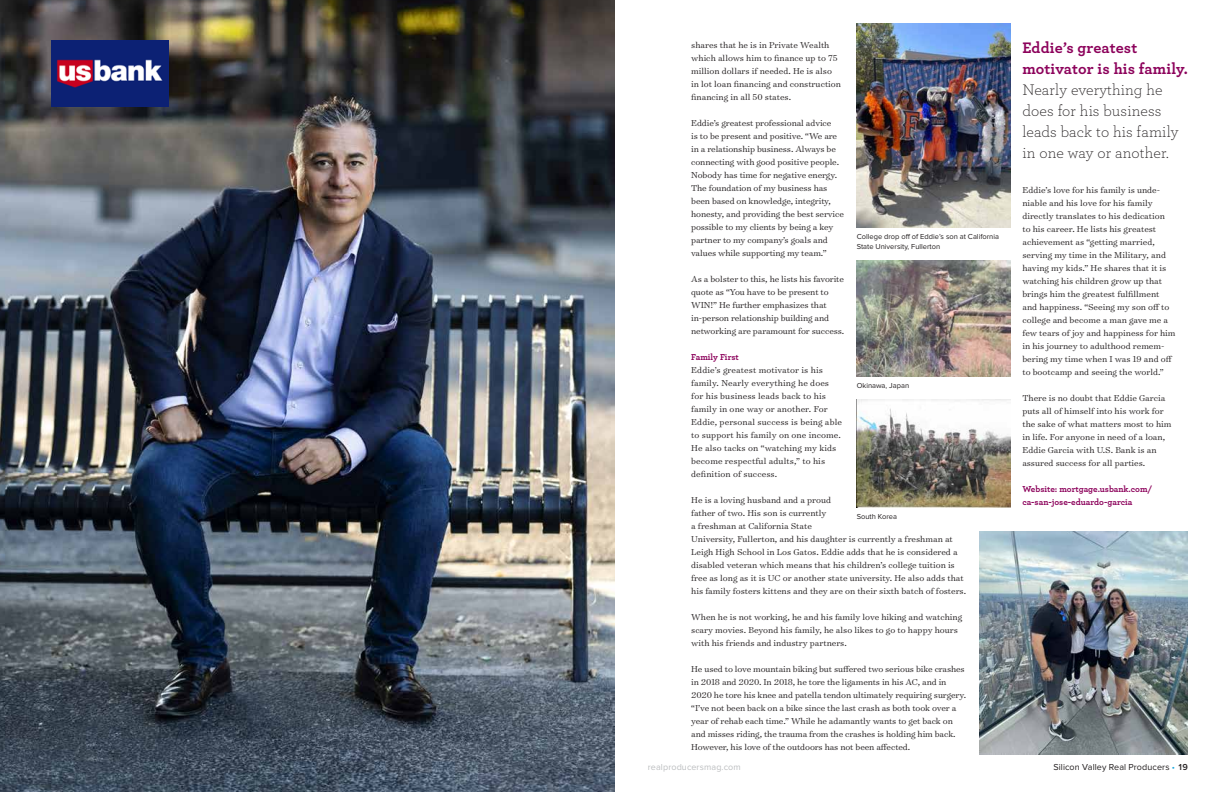
<style>
.page{position:relative;width:1224px;height:792px;background:#fff}
.page>*{position:absolute;margin:0;border:0;box-sizing:border-box;transform-origin:0 0}
.t1{font:300 16px/21px "Archer Pro";letter-spacing:.01em;color:#231f20}
.t2{font:700 16px/21px "Archer Pro";letter-spacing:.01em;color:#8c025b}
.t3{font:300 9.8px/13px "Surveyor Text";color:#231f20}
.t4{font:700 9px/13px "Archer Pro";color:#8c025b}
.t5{font:9px "Proxima Nova";letter-spacing:.01em;color:#231f20}
.t6{font:9px "Proxima Nova";letter-spacing:.01em;color:#bcbec0}
.t7{font:7.5px/10px "Proxima Nova";color:#231f20}
.s1{color:#19a8e0}
.s2{font-weight:600}
</style>
<div class="page">
<img style="left:857px;top:261px;width:153px;height:115px">
<img style="left:857px;top:400px;width:153px;height:108px">
<img style="left:979px;top:531px;width:209px;height:224px">
<img style="left:0;top:0;width:614px;height:792px">
<img style="left:857px;top:24px;width:153px;height:203px">
<img style="left:51px;top:40px;width:117px;height:66px">
<p class="t3" style="left:691px;top:38px;width:151px">shares that he is in Private Wealth which allows him to finance up to 75 million dollars if needed. He is also in lot loan financing and construction financing in all 50 states.</p>
<p class="t3" style="left:691px;top:116px;width:154px">Eddie’s greatest professional advice<br>is to be present and positive. “We are in a relationship business. Always be connecting with good positive people.<br>Nobody has time for negative energy.<br>The foundation of my business has been based on knowledge, integrity, honesty, and providing the best service possible to my clients by being a key partner to my company’s goals and values while supporting my team.”</p>
<p class="t3" style="left:691px;top:272px;width:155px">As a bolster to this, he lists his favorite quote as “You have to be present to WIN!” He further emphasizes that in-person relationship building and networking are paramount for success.</p>
<p class="t4" style="left:691px;top:350px;width:49px">Family First</p>
<p class="t3" style="left:691px;top:363px;width:152px">Eddie’s greatest motivator is his family. Nearly everything he does for his business leads back to his family in one way or another. For Eddie, personal success is being able to support his family on one income.<br>He also tacks on “watching my kids become respectful adults,” to his definition of success.</p>
<p class="t3" style="left:691px;top:493px;width:277px">He is a loving husband and a proud<br>father of two. His son is currently<br>a freshman at California State<br>University, Fullerton, and his daughter is currently a freshman at Leigh High School in Los Gatos. Eddie adds that he is considered a disabled veteran which means that his children’s college tuition is free as long as it is UC or another state university. He also adds that his family fosters kittens and they are on their sixth batch of fosters.</p>
<p class="t3" style="left:691px;top:610px;width:273px">When he is not working, he and his family love hiking and watching scary movies. Beyond his family, he also likes to go to happy hours with his friends and industry partners.</p>
<p class="t3" style="left:691px;top:662px;width:276px">He used to love mountain biking but suffered two serious bike crashes in 2018 and 2020. In 2018, he tore the ligaments in his AC, and in 2020 he tore his knee and patella tendon ultimately requiring surgery. “I’ve not been back on a bike since the last crash as both took over a year of rehab each time.” While he adamantly wants to get back on and misses riding, the trauma from the crashes is holding him back.<br>However, his love of the outdoors has not been affected.</p>
<p class="t7" style="left:857px;top:232px;width:144px">College drop off of Eddie’s son at California<br>State University, Fullerton</p>
<p class="t7" style="left:857px;top:380px;width:54px">Okinawa, Japan</p>
<p class="t7" style="left:857px;top:512px;width:42px">South Korea</p>
<h1 class="t2" style="left:1022px;top:36px;width:167px">Eddie’s greatest motivator is his family.</h1>
<h1 class="t1" style="left:1022px;top:79px;width:158px">Nearly everything he does for his business leads back to his family in one way or another.</h1>
<p class="t3" style="left:1022px;top:183px;width:155px">Eddie’s love for his family is unde&shy;niable and his love for his family directly translates to his dedication<br>to his career. He lists his greatest achievement as “getting married, serving my time in the Military, and having my kids.” He shares that it is watching his children grow up that brings him the greatest fulfillment and happiness. “Seeing my son off to college and become a man gave me a few tears of joy and happiness for him in his journey to adulthood remem&shy;bering my time when I was 19 and off to bootcamp and seeing the world.”</p>
<p class="t3" style="left:1022px;top:391px;width:151px">There is no doubt that Eddie Garcia puts all of himself into his work for the sake of what matters most to him in life. For anyone in need of a loan, Eddie Garcia with U.S. Bank is an assured success for all parties.</p>
<p class="t4" style="left:1022px;top:482px;width:131px">Website: mortgage.usbank.com/ ca-san-jose-eduardo-garcia</p>
<p class="t6" style="left:648px;top:762px;width:94px">realproducersmag.com</p>
<p class="t5" style="left:1053px;top:762px;width:136px">Silicon Valley Real Producers <span class="s1">•</span> <span class="s2">19</span></p>
</div>
